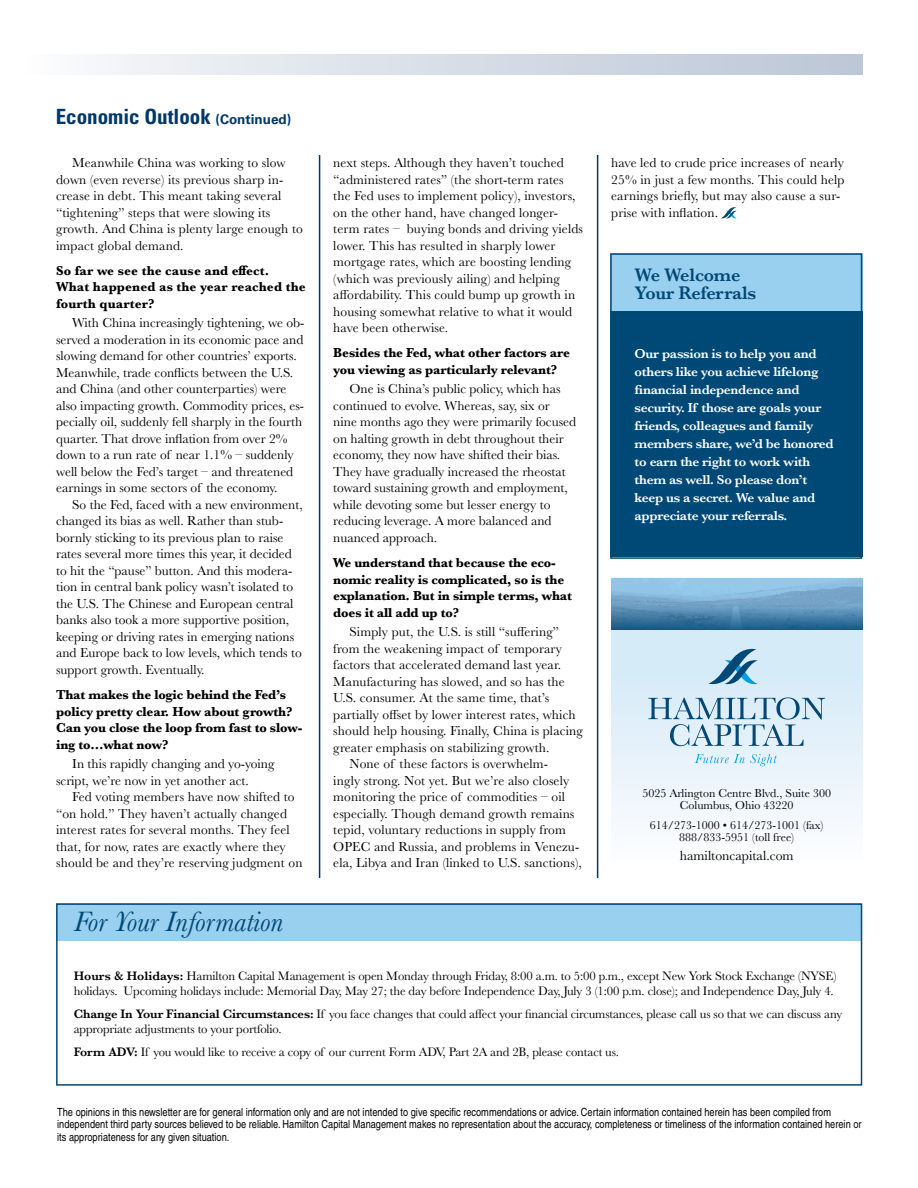
<style>
.page{position:relative;width:918px;height:1188px;background:#fff}
.page>*{position:absolute;margin:0;border:0;box-sizing:border-box;transform-origin:0 0}
.t1{font:italic 29.1px "Baskerville";color:#004876}
.t2{font:700 condensed 21px "Univers LT Std";color:#003767}
.t3{font:600 18.9px/18.9px "Baskerville";letter-spacing:-.01em;color:#004876}
.t4{font:13.8px "Baskerville";color:#000}
.t5{font:13.5px/16.5px "Baskerville";color:#000}
.t6{font:700 13.5px/16.5px "Baskerville";letter-spacing:-.01em;color:#000}
.t7{font:600 13.5px/18px "Baskerville";letter-spacing:-.02em;color:#fff}
.t8{font:700 13.5px/16.5px "Baskerville";letter-spacing:.01em;color:#000}
.t9{font:12.75px/15.3px "Baskerville";letter-spacing:-.01em;color:#000}
.t10{font:12px/12.8px "Baskerville";color:#000;text-align:center}
.t11{font:condensed 11.25px/12.8px "Helvetica";color:#000}
.s1{font-stretch:normal;font-size:13.5px}
.s2{font-weight:600}
</style>
<div class="page">
<div style="left:25px;top:54px;width:837px;height:20px;background:linear-gradient(to right,#f9f9fc,#bac5d6)"></div>
<hr style="left:319px;top:155px;width:1px;height:723px;background:#003767">
<hr style="left:597px;top:155px;width:1px;height:723px;background:#003767">
<div style="left:611px;top:629px;width:251px;height:235px;background:linear-gradient(to bottom,#d0e8f7,#fcfcfe)"></div>
<svg style="left:648px;top:697px;width:177px;height:49px;background:#b4cedf"></svg>
<svg style="left:695px;top:754px;width:82px;height:12px"></svg>
<svg style="left:708px;top:649px;width:50px;height:37px;background:#89b5cf"></svg>
<div style="left:56px;top:903px;width:805px;height:37px;background:#99cfef"></div>
<div style="left:56px;top:903px;width:806px;height:183px;border:2px solid #004876"></div>
<svg style="left:721px;top:207px;width:16px;height:11px"></svg>
<svg style="left:611px;top:578px;width:251px;height:51px;background:#689dc2"></svg>
<div style="left:610px;top:267px;width:252px;height:290px;background:#004876"></div>
<div style="left:610px;top:253px;width:252px;height:58px;background:#99cfef"></div>
<div style="left:610px;top:253px;width:252px;height:306px;border:2px solid #004876"></div>
<h2 class="t2" style="left:56px;top:104px;width:237px">Economic Outlook <span class="s1">(Continued)</span></h2>
<p class="t5" style="left:56px;top:155px;width:248px;text-indent:16px">Meanwhile China was working to slow down (even reverse) its previous sharp in&shy;crease in debt. This meant taking several “tightening” steps that were slowing its growth. And China is plenty large enough to impact global demand.</p>
<p class="t8" style="left:56px;top:262px;width:251px">So far we see the cause and effect.<br>What happened as the year reached the fourth quarter?</p>
<p class="t5" style="left:56px;top:315px;width:250px;text-indent:16px">With China increasingly tightening, we ob&shy;served a moderation in its economic pace and slowing demand for other countries’ exports.<br>Meanwhile, trade conflicts between the U.S. and China (and other counterparties) were also impacting growth. Commodity prices, es&shy;pecially oil, suddenly fell sharply in the fourth quarter. That drove inflation from over 2% down to a run rate of near 1.1% – suddenly well below the Fed’s target – and threatened earnings in some sectors of the economy.</p>
<p class="t5" style="left:56px;top:497px;width:248px;text-indent:16px">So the Fed, faced with a new environment, changed its bias as well. Rather than stub&shy;bornly sticking to its previous plan to raise rates several more times this year, it decided to hit the “pause” button. And this modera&shy;tion in central bank policy wasn’t isolated to the U.S. The Chinese and European central banks also took a more supportive position, keeping or driving rates in emerging nations and Europe back to low levels, which tends to support growth. Eventually.</p>
<p class="t6" style="left:56px;top:687px;width:248px">That makes the logic behind the Fed’s policy pretty clear. How about growth?<br>Can you close the loop from fast to slow&shy;ing to…what now?</p>
<p class="t5" style="left:56px;top:756px;width:220px;text-indent:16px">In this rapidly changing and yo-yoing script, we’re now in yet another act.</p>
<p class="t5" style="left:56px;top:789px;width:248px;text-indent:16px">Fed voting members have now shifted to “on hold.” They haven’t actually changed interest rates for several months. They feel that, for now, rates are exactly where they should be and they’re reserving judgment on</p>
<h1 class="t1" style="left:74px;top:902px;width:211px">For Your Information</h1>
<p class="t5" style="left:333px;top:155px;width:251px">next steps. Although they haven’t touched “administered rates” (the short-term rates the Fed uses to implement policy), investors, on the other hand, have changed longer&shy;term rates – buying bonds and driving yields lower. This has resulted in sharply lower mortgage rates, which are boosting lending (which was previously ailing) and helping affordability. This could bump up growth in housing somewhat relative to what it would have been otherwise.</p>
<p class="t6" style="left:333px;top:345px;width:238px">Besides the Fed, what other factors are you viewing as particularly relevant?</p>
<p class="t5" style="left:333px;top:381px;width:244px;text-indent:16px">One is China’s public policy, which has continued to evolve. Whereas, say, six or nine months ago they were primarily focused on halting growth in debt throughout their economy, they now have shifted their bias.<br>They have gradually increased the rheostat toward sustaining growth and employment, while devoting some but lesser energy to reducing leverage. A more balanced and nuanced approach.</p>
<p class="t6" style="left:333px;top:555px;width:240px">We understand that because the eco&shy;nomic reality is complicated, so is the explanation. But in simple terms, what does it all add up to?</p>
<p class="t5" style="left:350px;top:624px;width:211px">Simply put, the U.S. is still “suffering”</p>
<p class="t5" style="left:333px;top:640px;width:230px">from the weakening impact of temporary</p>
<p class="t5" style="left:333px;top:657px;width:229px">factors that accelerated demand last year.</p>
<p class="t5" style="left:333px;top:673px;width:233px">Manufacturing has slowed, and so has the</p>
<p class="t5" style="left:333px;top:690px;width:218px">U.S. consumer. At the same time, that’s</p>
<p class="t5" style="left:333px;top:706px;width:244px">partially offset by lower interest rates, which</p>
<p class="t5" style="left:333px;top:723px;width:251px">should help housing. Finally, China is placing</p>
<p class="t5" style="left:333px;top:739px;width:218px">greater emphasis on stabilizing growth.</p>
<p class="t5" style="left:350px;top:756px;width:200px">None of these factors is overwhelm-</p>
<p class="t5" style="left:333px;top:772px;width:237px">ingly strong. Not yet. But we’re also closely</p>
<p class="t5" style="left:333px;top:789px;width:233px">monitoring the price of commodities – oil</p>
<p class="t5" style="left:333px;top:805px;width:243px">especially. Though demand growth remains</p>
<p class="t5" style="left:333px;top:822px;width:234px">tepid, voluntary reductions in supply from</p>
<p class="t5" style="left:333px;top:838px;width:248px">OPEC and Russia, and problems in Venezu-</p>
<p class="t5" style="left:333px;top:855px;width:250px">ela, Libya and Iran (linked to U.S. sanctions),</p>
<p class="t5" style="left:611px;top:155px;width:235px">have led to crude price increases of nearly 25% in just a few months. This could help earnings briefly, but may also cause a sur&shy;prise with inflation.</p>
<h3 class="t3" style="left:635px;top:265px;width:123px">We Welcome<br>Your Referrals</h3>
<p class="t7" style="left:635px;top:345px;width:201px">Our passion is to help you and others like you achieve lifelong financial independence and security. If those are goals your friends, colleagues and family members share, we’d be honored to earn the right to work with them as well. So please don’t keep us a secret. We value and appreciate your referrals.</p>
<p class="t10" style="left:642px;top:787px;width:190px">5025 Arlington Centre Blvd., Suite 300<br>Columbus, Ohio 43220</p>
<p class="t10" style="left:650px;top:818px;width:175px">614/273-1000 • 614/273-1001 (fax)<br>888/833-5951 (toll free)</p>
<p class="t4" style="left:680px;top:846px;width:116px">hamiltoncapital.com</p>
<p class="t9" style="left:74px;top:968px;width:764px"><span class="s2">Hours &amp; Holidays:</span> Hamilton Capital Management is open Monday through Friday, 8:00 a.m. to 5:00 p.m., except New York Stock Exchange (NYSE) holidays. Upcoming holidays include: Memorial Day, May 27; the day before Independence Day, July 3 (1:00 p.m. close); and Independence Day, July 4.</p>
<p class="t9" style="left:74px;top:1006px;width:770px"><span class="s2">Change In Your Financial Circumstances:</span> If you face changes that could affect your financial circumstances, please call us so that we can discuss any appropriate adjustments to your portfolio.</p>
<p class="t9" style="left:74px;top:1045px;width:547px"><span class="s2">Form ADV:</span> If you would like to receive a copy of our current Form ADV, Part 2A and 2B, please contact us.</p>
<p class="t11" style="left:57px;top:1105px;width:806px">The opinions in this newsletter are for general information only and are not intended to give specific recommendations or advice. Certain information contained herein has been compiled from independent third party sources believed to be reliable. Hamilton Capital Management makes no representation about the accuracy, completeness or timeliness of the information contained herein or its appropriateness for any given situation.</p>
</div>
